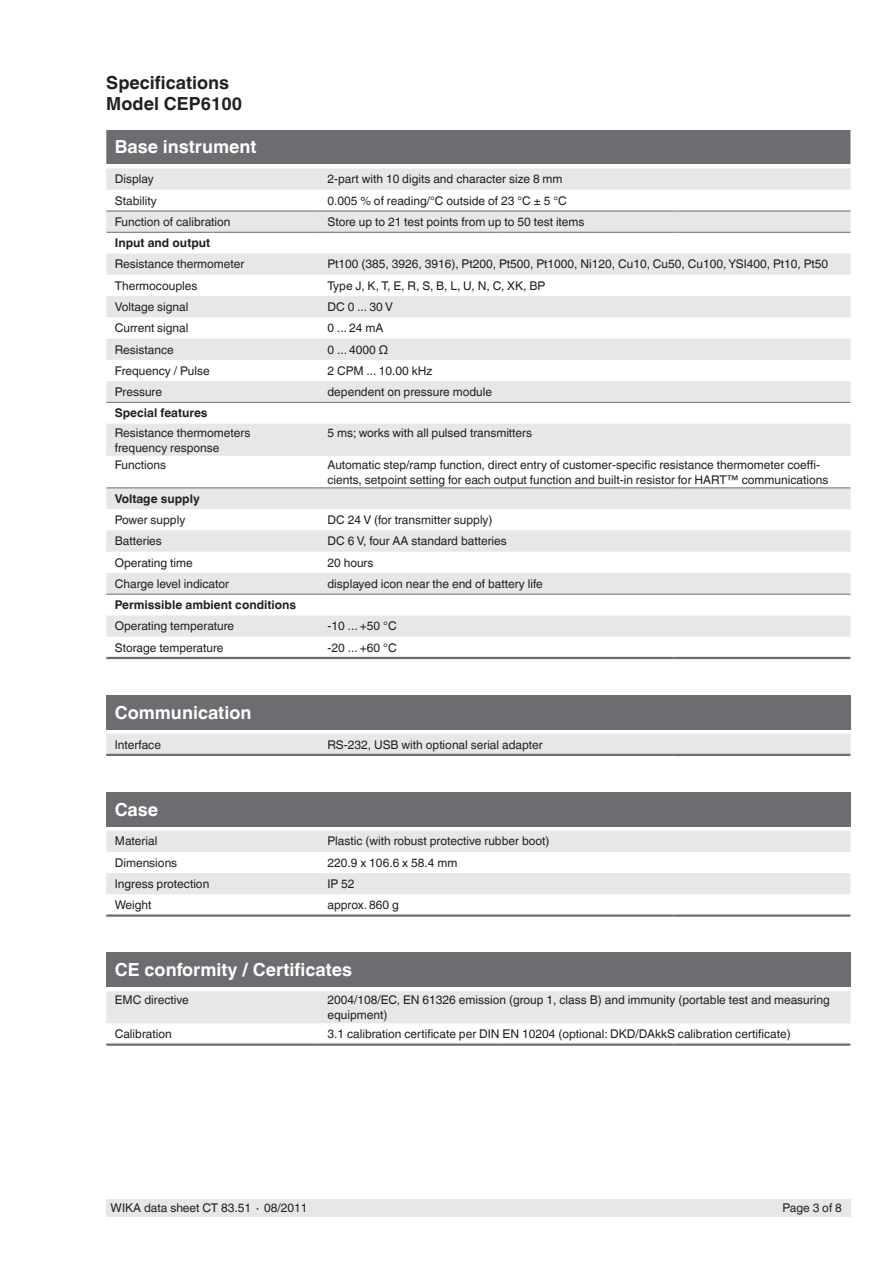
<style>
.page{position:relative;width:893px;height:1263px;background:#fff}
.page>*{position:absolute;margin:0;border:0;box-sizing:border-box;transform-origin:0 0}
.t1{font:700 18px "Helvetica World";color:#fff}
.t2{font:700 18px/21px "Helvetica World";color:#231f20}
.t3{font:12px/15px "Helvetica World";color:#231f20}
.t4{font:700 12px "Helvetica World";color:#231f20}
</style>
<div class="page">
<div style="left:106px;top:1199px;width:744px;height:17px;background:#e6e7e9"></div>
<div style="left:106px;top:130px;width:744px;height:34px;background:#6c6d70"></div>
<svg style="left:106px;top:168px;width:744px;height:469px;fill:#e6e7e9"></svg>
<hr style="left:106px;top:211px;width:213px;height:1px;background:#6c6d70">
<hr style="left:319px;top:211px;width:177px;height:1px;background:#6c6d70">
<hr style="left:496px;top:211px;width:177px;height:1px;background:#6c6d70">
<hr style="left:673px;top:211px;width:177px;height:1px;background:#6c6d70">
<hr style="left:106px;top:232px;width:213px;height:1px;background:#6c6d70">
<hr style="left:319px;top:232px;width:177px;height:1px;background:#6c6d70">
<hr style="left:496px;top:232px;width:177px;height:1px;background:#6c6d70">
<hr style="left:673px;top:232px;width:177px;height:1px;background:#6c6d70">
<hr style="left:106px;top:402px;width:213px;height:1px;background:#6c6d70">
<hr style="left:319px;top:402px;width:177px;height:1px;background:#6c6d70">
<hr style="left:496px;top:402px;width:177px;height:1px;background:#6c6d70">
<hr style="left:673px;top:402px;width:177px;height:1px;background:#6c6d70">
<hr style="left:106px;top:487px;width:213px;height:1px;background:#6c6d70">
<hr style="left:319px;top:487px;width:177px;height:1px;background:#6c6d70">
<hr style="left:496px;top:487px;width:177px;height:1px;background:#6c6d70">
<hr style="left:673px;top:487px;width:177px;height:1px;background:#6c6d70">
<hr style="left:106px;top:594px;width:213px;height:1px;background:#6c6d70">
<hr style="left:319px;top:594px;width:177px;height:1px;background:#6c6d70">
<hr style="left:496px;top:594px;width:177px;height:1px;background:#6c6d70">
<hr style="left:673px;top:594px;width:177px;height:1px;background:#6c6d70">
<hr style="left:106px;top:657px;width:213px;height:2px;background:#6c6d70">
<hr style="left:319px;top:657px;width:177px;height:2px;background:#6c6d70">
<hr style="left:496px;top:657px;width:177px;height:2px;background:#6c6d70">
<hr style="left:673px;top:657px;width:177px;height:2px;background:#6c6d70">
<div style="left:106px;top:695px;width:744px;height:34px;background:#6c6d70"></div>
<div style="left:106px;top:734px;width:744px;height:20px;background:#e6e7e9"></div>
<hr style="left:106px;top:754px;width:213px;height:2px;background:#6c6d70">
<hr style="left:319px;top:754px;width:177px;height:2px;background:#6c6d70">
<hr style="left:496px;top:754px;width:177px;height:2px;background:#6c6d70">
<hr style="left:673px;top:754px;width:177px;height:2px;background:#6c6d70">
<div style="left:106px;top:792px;width:744px;height:34px;background:#6c6d70"></div>
<svg style="left:106px;top:830px;width:744px;height:64px;fill:#e6e7e9"></svg>
<hr style="left:106px;top:914px;width:213px;height:3px;background:#6c6d70">
<hr style="left:319px;top:914px;width:177px;height:3px;background:#6c6d70">
<hr style="left:496px;top:914px;width:177px;height:3px;background:#6c6d70">
<hr style="left:673px;top:914px;width:177px;height:3px;background:#6c6d70">
<div style="left:106px;top:953px;width:744px;height:34px;background:#6c6d70"></div>
<div style="left:106px;top:991px;width:744px;height:32px;background:#e6e7e9"></div>
<hr style="left:106px;top:1043px;width:213px;height:3px;background:#6c6d70">
<hr style="left:319px;top:1043px;width:177px;height:3px;background:#6c6d70">
<hr style="left:496px;top:1043px;width:177px;height:3px;background:#6c6d70">
<hr style="left:673px;top:1043px;width:177px;height:3px;background:#6c6d70">
<h1 class="t2" style="left:106px;top:73px;width:137px">Specifications<br>Model CEP6100</h1>
<h1 class="t1" style="left:115px;top:137px;width:143px">Base instrument</h1>
<p class="t3" style="left:115px;top:172px;width:40px">Display</p>
<p class="t3" style="left:327px;top:172px;width:237px">2-part with 10 digits and character size 8 mm</p>
<p class="t3" style="left:115px;top:193px;width:43px">Stability</p>
<p class="t3" style="left:327px;top:193px;width:241px">0.005 % of reading/°C outside of 23 °C ± 5 °C</p>
<p class="t3" style="left:115px;top:214px;width:117px">Function of calibration</p>
<p class="t3" style="left:327px;top:214px;width:259px">Store up to 21 test points from up to 50 test items</p>
<p class="t4" style="left:115px;top:236px;width:97px">Input and output</p>
<p class="t3" style="left:115px;top:257px;width:131px">Resistance thermometer</p>
<p class="t3" style="left:327px;top:257px;width:502px">Pt100 (385, 3926, 3916), Pt200, Pt500, Pt1000, Ni120, Cu10, Cu50, Cu100, YSI400, Pt10, Pt50</p>
<p class="t3" style="left:115px;top:278px;width:84px">Thermocouples</p>
<p class="t3" style="left:327px;top:278px;width:219px">Type J, K, T, E, R, S, B, L, U, N, C, XK, BP</p>
<p class="t3" style="left:115px;top:299px;width:75px">Voltage signal</p>
<p class="t3" style="left:327px;top:299px;width:67px">DC 0 ... 30 V</p>
<p class="t3" style="left:115px;top:321px;width:75px">Current signal</p>
<p class="t3" style="left:327px;top:321px;width:58px">0 ... 24 mA</p>
<p class="t3" style="left:115px;top:342px;width:61px">Resistance</p>
<p class="t3" style="left:327px;top:342px;width:61px">0 ... 4000 Ω</p>
<p class="t3" style="left:115px;top:363px;width:96px">Frequency / Pulse</p>
<p class="t3" style="left:327px;top:363px;width:106px">2 CPM ... 10.00 kHz</p>
<p class="t3" style="left:115px;top:384px;width:49px">Pressure</p>
<p class="t3" style="left:327px;top:384px;width:166px">dependent on pressure module</p>
<p class="t4" style="left:115px;top:406px;width:94px">Special features</p>
<p class="t3" style="left:115px;top:425px;width:137px">Resistance thermometers frequency response</p>
<p class="t3" style="left:327px;top:425px;width:206px">5 ms; works with all pulsed transmitters</p>
<p class="t3" style="left:115px;top:457px;width:53px">Functions</p>
<p class="t3" style="left:327px;top:457px;width:502px">Automatic step/ramp function, direct entry of customer-specific resistance thermometer coeffi&shy;cients, setpoint setting for each output function and built-in resistor for HART™ communications</p>
<p class="t4" style="left:115px;top:492px;width:86px">Voltage supply</p>
<p class="t3" style="left:115px;top:512px;width:72px">Power supply</p>
<p class="t3" style="left:327px;top:512px;width:167px">DC 24 V (for transmitter supply)</p>
<p class="t3" style="left:115px;top:534px;width:49px">Batteries</p>
<p class="t3" style="left:327px;top:534px;width:181px">DC 6 V, four AA standard batteries</p>
<p class="t3" style="left:115px;top:555px;width:79px">Operating time</p>
<p class="t3" style="left:327px;top:555px;width:48px">20 hours</p>
<p class="t3" style="left:115px;top:576px;width:116px">Charge level indicator</p>
<p class="t3" style="left:327px;top:576px;width:217px">displayed icon near the end of battery life</p>
<p class="t4" style="left:115px;top:598px;width:183px">Permissible ambient conditions</p>
<p class="t3" style="left:115px;top:619px;width:121px">Operating temperature</p>
<p class="t3" style="left:327px;top:619px;width:71px">-10 ... +50 °C</p>
<p class="t3" style="left:115px;top:640px;width:110px">Storage temperature</p>
<p class="t3" style="left:327px;top:640px;width:71px">-20 ... +60 °C</p>
<h1 class="t1" style="left:115px;top:702px;width:138px">Communication</h1>
<p class="t3" style="left:115px;top:737px;width:48px">Interface</p>
<p class="t3" style="left:327px;top:737px;width:217px">RS-232, USB with optional serial adapter</p>
<h1 class="t1" style="left:115px;top:799px;width:45px">Case</h1>
<p class="t3" style="left:115px;top:834px;width:44px">Material</p>
<p class="t3" style="left:327px;top:834px;width:224px">Plastic (with robust protective rubber boot)</p>
<p class="t3" style="left:115px;top:855px;width:64px">Dimensions</p>
<p class="t3" style="left:327px;top:855px;width:131px">220.9 x 106.6 x 58.4 mm</p>
<p class="t3" style="left:115px;top:876px;width:96px">Ingress protection</p>
<p class="t3" style="left:327px;top:876px;width:29px">IP 52</p>
<p class="t3" style="left:115px;top:898px;width:38px">Weight</p>
<p class="t3" style="left:327px;top:898px;width:73px">approx. 860 g</p>
<h1 class="t1" style="left:115px;top:959px;width:239px">CE conformity / Certificates</h1>
<p class="t3" style="left:115px;top:992px;width:76px">EMC directive</p>
<p class="t3" style="left:327px;top:992px;width:504px">2004/108/EC, EN 61326 emission (group 1, class B) and immunity (portable test and measuring equipment)</p>
<p class="t3" style="left:115px;top:1027px;width:58px">Calibration</p>
<p class="t3" style="left:327px;top:1027px;width:465px">3.1 calibration certificate per DIN EN 10204 (optional: DKD/DAkkS calibration certificate)</p>
<p class="t3" style="left:111px;top:1200px;width:198px">WIKA data sheet CT 83.51 ∙ 08/2011</p>
<p class="t3" style="left:782px;top:1200px;width:61px">Page 3 of 8</p>
</div>
